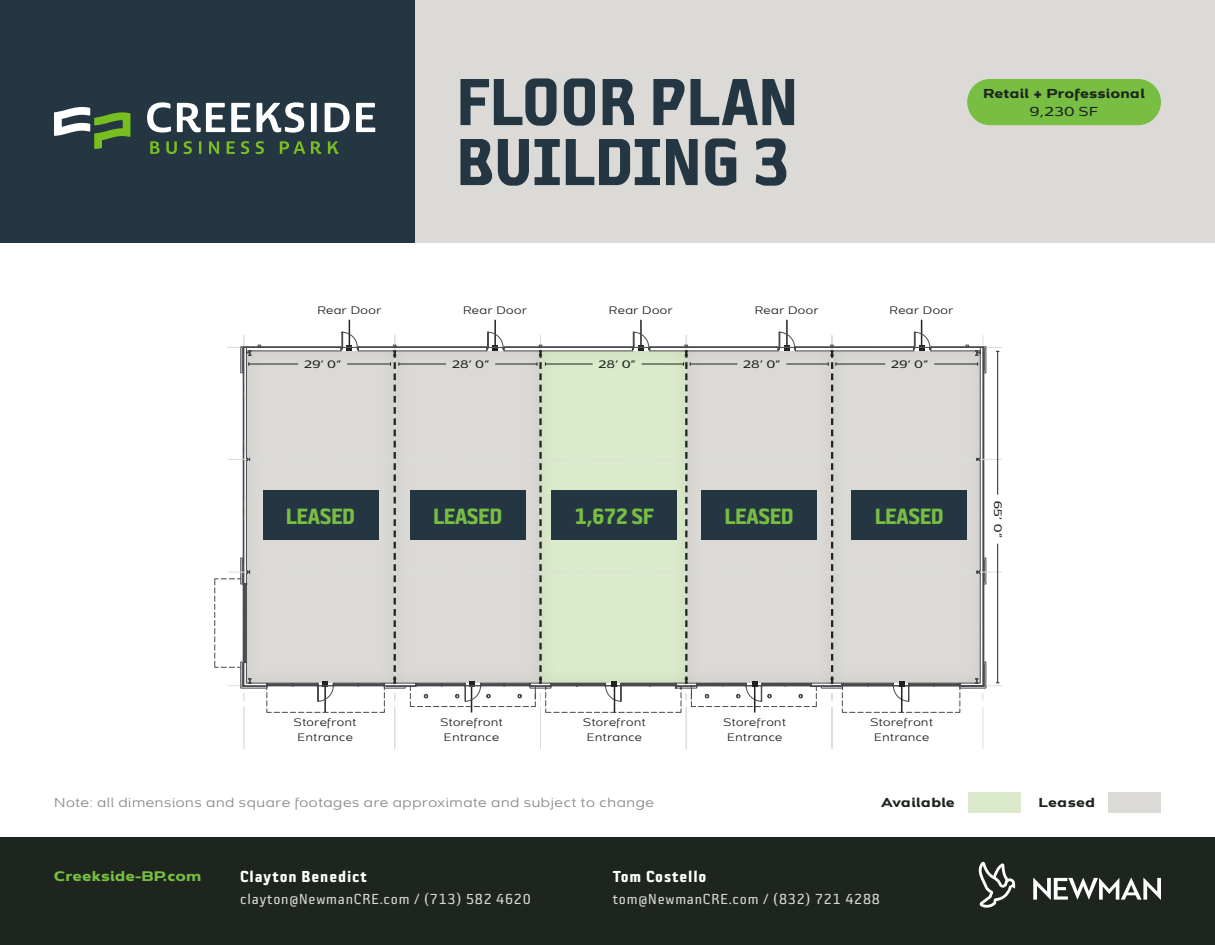
<style>
.page{position:relative;width:1215px;height:945px;background:#fff}
.page>*{position:absolute;margin:0;border:0;box-sizing:border-box;transform-origin:0 0}
.t1{font:72px "Sophisto OT E Gauge";color:#253643}
.t2{font:24px "Sophisto OT E Gauge";letter-spacing:-.02em;color:#77be42}
.t3{font:17.25px "Sophisto OT E Gauge";letter-spacing:.05em;color:#fff}
.t4{font:15.75px "Sophisto OT B Gauge";letter-spacing:.05em;color:#dcdad6}
.t5{font:900 13.35px "Dienstag";letter-spacing:.05em;color:#77be42}
.t6{font:12.6px "Dienstag";letter-spacing:.05em;color:#8c8b87}
.t7{font:900 12.6px "Dienstag";letter-spacing:.05em;color:#1e251e}
.t8{font:500 12.6px "Dienstag";color:#1e251e}
.t9{font:10.5px "Dienstag";letter-spacing:.05em;color:#1e251e}
.t10{font:500 10.5px "Dienstag";letter-spacing:.05em;color:#1e251e}
</style>
<div class="page">
<div style="left:0;top:0;width:416px;height:243px;background:#253643"></div>
<svg style="left:150px;top:141px;width:10px;height:13px"></svg>
<svg style="left:166px;top:141px;width:11px;height:13px"></svg>
<svg style="left:184px;top:141px;width:8px;height:13px"></svg>
<svg style="left:199px;top:141px;width:2px;height:13px"></svg>
<svg style="left:209px;top:141px;width:10px;height:13px"></svg>
<svg style="left:227px;top:141px;width:8px;height:13px"></svg>
<svg style="left:241px;top:141px;width:8px;height:13px"></svg>
<svg style="left:256px;top:141px;width:8px;height:13px"></svg>
<svg style="left:280px;top:141px;width:25px;height:13px"></svg>
<svg style="left:311px;top:141px;width:10px;height:13px"></svg>
<svg style="left:328px;top:141px;width:10px;height:13px"></svg>
<svg style="left:147px;top:102px;width:24px;height:31px"></svg>
<svg style="left:177px;top:103px;width:48px;height:29px"></svg>
<svg style="left:231px;top:103px;width:19px;height:29px"></svg>
<svg style="left:257px;top:102px;width:47px;height:31px"></svg>
<div style="left:311px;top:103px;width:6px;height:29px;background:#fff"></div>
<svg style="left:325px;top:103px;width:25px;height:29px"></svg>
<svg style="left:356px;top:103px;width:19px;height:29px"></svg>
<svg style="left:54px;top:107px;width:76px;height:42px"></svg>
<div style="left:416px;top:0;width:799px;height:243px;background:#dcdad6"></div>
<div style="left:0;top:838px;width:1215px;height:107px;background:#1e251e"></div>
<svg style="left:1033px;top:878px;width:128px;height:22px"></svg>
<svg style="left:978px;top:861px;width:37px;height:47px"></svg>
<div style="left:967px;top:79px;width:194px;height:46px;background:#77be42;border-radius:23px"></div>
<div style="left:968px;top:792px;width:53px;height:21px;background:#daeaca"></div>
<hr style="left:983px;top:335px;width:1px;height:42px;background:#dcdddf">
<hr style="left:983px;top:707px;width:1px;height:41px;background:#dcdddf">
<hr style="left:228px;top:685px;width:30px;height:1px;background:#dcdddf">
<hr style="left:960px;top:685px;width:42px;height:1px;background:#dcdddf">
<hr style="left:540px;top:707px;width:1px;height:41px;background:#dcdddf">
<hr style="left:686px;top:707px;width:1px;height:41px;background:#dcdddf">
<hr style="left:832px;top:707px;width:1px;height:41px;background:#dcdddf">
<hr style="left:395px;top:707px;width:1px;height:41px;background:#dcdddf">
<hr style="left:228px;top:347px;width:30px;height:1px;background:#dcdddf">
<hr style="left:960px;top:347px;width:42px;height:1px;background:#dcdddf">
<hr style="left:244px;top:707px;width:1px;height:41px;background:#dcdddf">
<svg style="left:214px;top:350px;width:770px;height:334px"></svg>
<svg style="left:960px;top:344px;width:18px;height:369px;background:#d8d6d3"></svg>
<hr style="left:228px;top:459px;width:30px;height:1px;background:#dcdddf">
<hr style="left:960px;top:459px;width:42px;height:1px;background:#dcdddf">
<hr style="left:228px;top:572px;width:30px;height:1px;background:#dcdddf">
<hr style="left:960px;top:572px;width:42px;height:1px;background:#dcdddf">
<svg style="left:977px;top:446px;width:7px;height:15px"></svg>
<svg style="left:977px;top:570px;width:7px;height:6px"></svg>
<svg style="left:977px;top:347px;width:4px;height:7px"></svg>
<div style="left:1108px;top:792px;width:53px;height:21px;background:#dcdad6"></div>
<div style="left:851px;top:491px;width:116px;height:49px;background:#253643"></div>
<hr style="left:997px;top:351px;width:1px;height:144px;background:#1e251e">
<hr style="left:997px;top:544px;width:1px;height:139px;background:#1e251e">
<hr style="left:934px;top:364px;width:44px;height:1px;background:#1e251e">
<svg style="left:240px;top:320px;width:720px;height:393px"></svg>
<p class="t1" style="left:456px;top:59px;width:343px">FLOOR PLAN</p>
<p class="t1" style="left:456px;top:119px;width:335px">BUILDING 3</p>
<p class="t7" style="left:983px;top:85px;width:163px">Retail + Professional</p>
<p class="t8" style="left:1030px;top:103px;width:70px">9,230 SF</p>
<p class="t9" style="left:317px;top:304px;width:65px">Rear Door</p>
<p class="t9" style="left:463px;top:304px;width:65px">Rear Door</p>
<p class="t9" style="left:609px;top:304px;width:65px">Rear Door</p>
<p class="t9" style="left:755px;top:304px;width:65px">Rear Door</p>
<p class="t9" style="left:890px;top:304px;width:65px">Rear Door</p>
<p class="t10" style="left:304px;top:357px;width:39px">29’ 0”</p>
<p class="t10" style="left:452px;top:357px;width:39px">28’ 0”</p>
<p class="t10" style="left:599px;top:357px;width:39px">28’ 0”</p>
<p class="t10" style="left:743px;top:357px;width:39px">28’ 0”</p>
<p class="t10" style="left:891px;top:357px;width:39px">29’ 0”</p>
<p class="t2" style="left:286px;top:502px;width:71px">LEASED</p>
<p class="t2" style="left:433px;top:502px;width:71px">LEASED</p>
<p class="t2" style="left:575px;top:502px;width:81px">1,672 SF</p>
<p class="t2" style="left:725px;top:502px;width:71px">LEASED</p>
<p class="t2" style="left:875px;top:502px;width:71px">LEASED</p>
<p class="t10" style="left:1005px;top:501px;width:38px;rotate:90deg">65’ 0”</p>
<p class="t9" style="left:294px;top:716px;width:64px">Storefront</p>
<p class="t9" style="left:298px;top:731px;width:57px">Entrance</p>
<p class="t9" style="left:440px;top:716px;width:64px">Storefront</p>
<p class="t9" style="left:444px;top:731px;width:57px">Entrance</p>
<p class="t9" style="left:583px;top:716px;width:64px">Storefront</p>
<p class="t9" style="left:587px;top:731px;width:57px">Entrance</p>
<p class="t9" style="left:724px;top:716px;width:64px">Storefront</p>
<p class="t9" style="left:727px;top:731px;width:57px">Entrance</p>
<p class="t9" style="left:871px;top:716px;width:64px">Storefront</p>
<p class="t9" style="left:874px;top:731px;width:57px">Entrance</p>
<p class="t6" style="left:54px;top:795px;width:602px">Note: all dimensions and square footages are approximate and subject to change</p>
<p class="t7" style="left:881px;top:794px;width:75px">Available</p>
<p class="t7" style="left:1039px;top:794px;width:57px">Leased</p>
<p class="t5" style="left:54px;top:867px;width:148px">Creekside-BP.com</p>
<p class="t3" style="left:240px;top:866px;width:128px">Clayton Benedict</p>
<p class="t4" style="left:240px;top:890px;width:292px">clayton@NewmanCRE.com / (713) 582 4620</p>
<p class="t3" style="left:613px;top:866px;width:95px">Tom Costello</p>
<p class="t4" style="left:613px;top:890px;width:268px">tom@NewmanCRE.com / (832) 721 4288</p>
</div>
